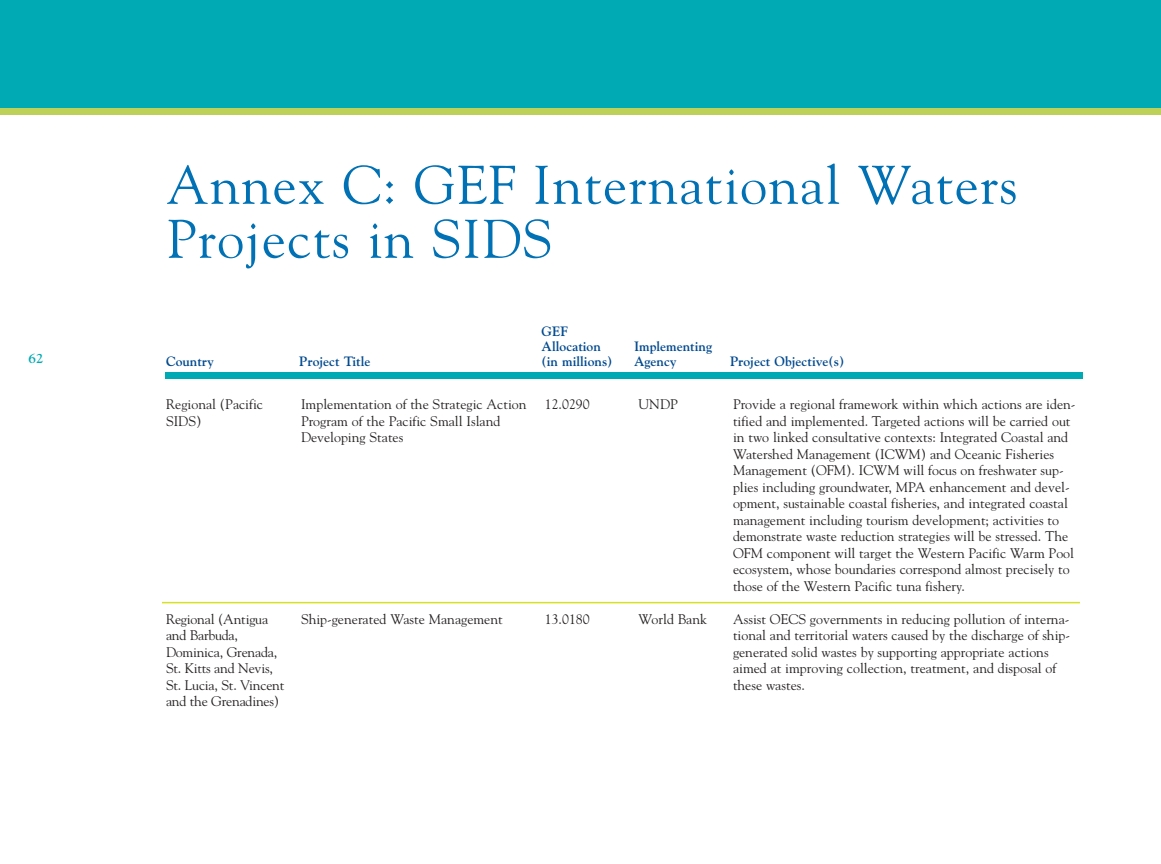
<style>
.page{position:relative;width:1161px;height:864px;background:#fff}
.page>*{position:absolute;margin:0;border:0;box-sizing:border-box;transform-origin:0 0}
.t1{font:54px/54px "Goudy";letter-spacing:.025em;color:#0071b4}
.t2{font:13.8px/16.5px "Goudy";color:#231f1f}
.t3{font:700 13.5px/15px "Goudy";color:#00498f}
.t4{font:700 13.5px "Goudy";color:#00aab4}
</style>
<div class="page">
<div style="left:165px;top:373px;width:918px;height:6px;background:#00aab4"></div>
<div style="left:0;top:0;width:1161px;height:108px;background:#00aab4"></div>
<div style="left:0;top:108px;width:1161px;height:7px;background:#bdd158"></div>
<hr style="left:162px;top:602px;width:918px;height:1px;background:#d7e023">
<p class="t4" style="left:28px;top:352px;width:17px">62</p>
<h1 class="t1" style="left:166px;top:162px;width:852px">Annex C: GEF International Waters<br>Projects in SIDS</h1>
<p class="t3" style="left:542px;top:324px;width:61px">GEF<br>Allocation</p>
<p class="t3" style="left:634px;top:339px;width:79px">Implementing</p>
<p class="t3" style="left:166px;top:354px;width:49px">Country</p>
<p class="t3" style="left:299px;top:354px;width:73px">Project Title</p>
<p class="t3" style="left:542px;top:354px;width:72px">(in millions)</p>
<p class="t3" style="left:634px;top:354px;width:44px">Agency</p>
<p class="t3" style="left:730px;top:354px;width:116px">Project Objective(s)</p>
<p class="t2" style="left:301px;top:397px;width:227px">Implementation of the Strategic Action<br>Program of the Pacific Small Island<br>Developing States</p>
<p class="t2" style="left:166px;top:397px;width:99px">Regional (Pacific<br>SIDS)</p>
<p class="t2" style="left:733px;top:397px;width:344px">Provide a regional framework within which actions are iden&shy;tified and implemented. Targeted actions will be carried out in two linked consultative contexts: Integrated Coastal and Watershed Management (ICWM) and Oceanic Fisheries Management (OFM). ICWM will focus on freshwater sup&shy;plies including groundwater, MPA enhancement and devel&shy;opment, sustainable coastal fisheries, and integrated coastal management including tourism development; activities to demonstrate waste reduction strategies will be stressed. The OFM component will target the Western Pacific Warm Pool ecosystem, whose boundaries correspond almost precisely to those of the Western Pacific tuna fishery.</p>
<p class="t2" style="left:733px;top:612px;width:339px">Assist OECS governments in reducing pollution of interna&shy;tional and territorial waters caused by the discharge of ship&shy;generated solid wastes by supporting appropriate actions aimed at improving collection, treatment, and disposal of these wastes.</p>
<p class="t2" style="left:639px;top:397px;width:41px">UNDP</p>
<p class="t2" style="left:545px;top:397px;width:47px">12.0290</p>
<p class="t2" style="left:166px;top:612px;width:120px">Regional (Antigua and Barbuda,<br>Dominica, Grenada,<br>St. Kitts and Nevis,<br>St. Lucia, St. Vincent and the Grenadines)</p>
<p class="t2" style="left:301px;top:612px;width:203px">Ship-generated Waste Management</p>
<p class="t2" style="left:639px;top:612px;width:70px">World Bank</p>
<p class="t2" style="left:545px;top:612px;width:47px">13.0180</p>
</div>
